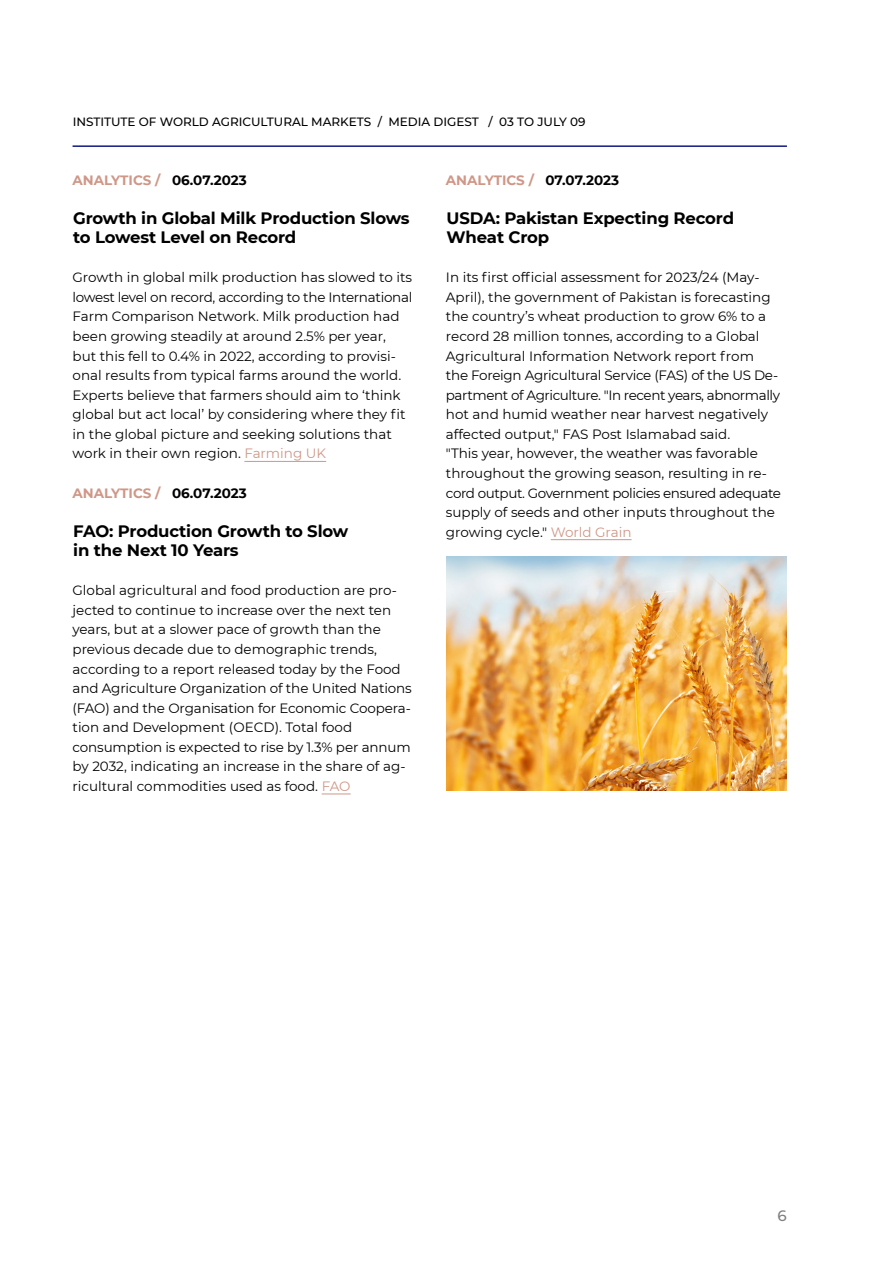
<style>
.page{position:relative;width:893px;height:1263px;background:#fff}
.page>*{position:absolute;margin:0;border:0;box-sizing:border-box;transform-origin:0 0}
.t1{font:700 16.5px/19.5px "Montserrat";letter-spacing:-.01em;color:#000}
.t2{font:500 15px "Montserrat";color:#817f7e}
.t3{font:13.5px/19.5px "Montserrat";color:#000}
.t4{font:700 13.5px "Montserrat";color:#cf9787}
.t5{font:500 12px "Montserrat";color:#000}
.s1{color:#000}
.s2{color:#cf9787}
</style>
<div class="page">
<hr style="left:73px;top:145px;width:714px;height:2px;background:#131a7d">
<hr style="left:244px;top:461px;width:82px;height:1px;background:#cf9787">
<svg style="left:322px;top:794px;width:29px;height:1px"></svg>
<hr style="left:551px;top:539px;width:81px;height:1px;background:#cf9787">
<img style="left:446px;top:556px;width:341px;height:235px">
<p class="t5" style="left:73px;top:113px;width:514px">INSTITUTE OF WORLD AGRICULTURAL MARKETS / MEDIA DIGEST / 03 TO JULY 09</p>
<p class="t4" style="left:73px;top:170px;width:176px">ANALYTICS / <span class="s1">06.07.2023</span></p>
<p class="t1" style="left:73px;top:207px;width:338px">Growth in Global Milk Production Slows to Lowest Level on Record</p>
<p class="t3" style="left:73px;top:267px;width:341px">Growth in global milk production has slowed to its lowest level on record, according to the International Farm Comparison Network. Milk production had been growing steadily at around 2.5% per year, but this fell to 0.4% in 2022, according to provisi&shy;onal results from typical farms around the world.<br>Experts believe that farmers should aim to ‘think global but act local’ by considering where they fit in the global picture and seeking solutions that work in their own region. <span class="s2">Farming UK</span></p>
<p class="t4" style="left:73px;top:483px;width:176px">ANALYTICS / <span class="s1">06.07.2023</span></p>
<p class="t1" style="left:73px;top:520px;width:277px">FAO: Production Growth to Slow in the Next 10 Years</p>
<p class="t3" style="left:73px;top:580px;width:341px">Global agricultural and food production are pro&shy;jected to continue to increase over the next ten years, but at a slower pace of growth than the previous decade due to demographic trends, according to a report released today by the Food and Agriculture Organization of the United Nations (FAO) and the Organisation for Economic Coopera&shy;tion and Development (OECD). Total food consumption is expected to rise by 1.3% per annum by 2032, indicating an increase in the share of ag&shy;ricultural commodities used as food. <span class="s2">FAO</span></p>
<p class="t4" style="left:446px;top:170px;width:175px">ANALYTICS / <span class="s1">07.07.2023</span></p>
<p class="t1" style="left:447px;top:207px;width:289px">USDA: Pakistan Expecting Record<br>Wheat Crop</p>
<p class="t3" style="left:446px;top:267px;width:337px">In its first official assessment for 2023/24 (May-April), the government of Pakistan is forecasting the country’s wheat production to grow 6% to a record 28 million tonnes, according to a Global Agricultural Information Network report from<br>the Foreign Agricultural Service (FAS) of the US De&shy;partment of Agriculture. "In recent years, abnormally hot and humid weather near harvest negatively affected output," FAS Post Islamabad said.<br>"This year, however, the weather was favorable throughout the growing season, resulting in re&shy;cord output. Government policies ensured adequate supply of seeds and other inputs throughout the growing cycle." <span class="s2">World Grain</span></p>
<p class="t2" style="left:777px;top:1205px;width:11px">6</p>
</div>
